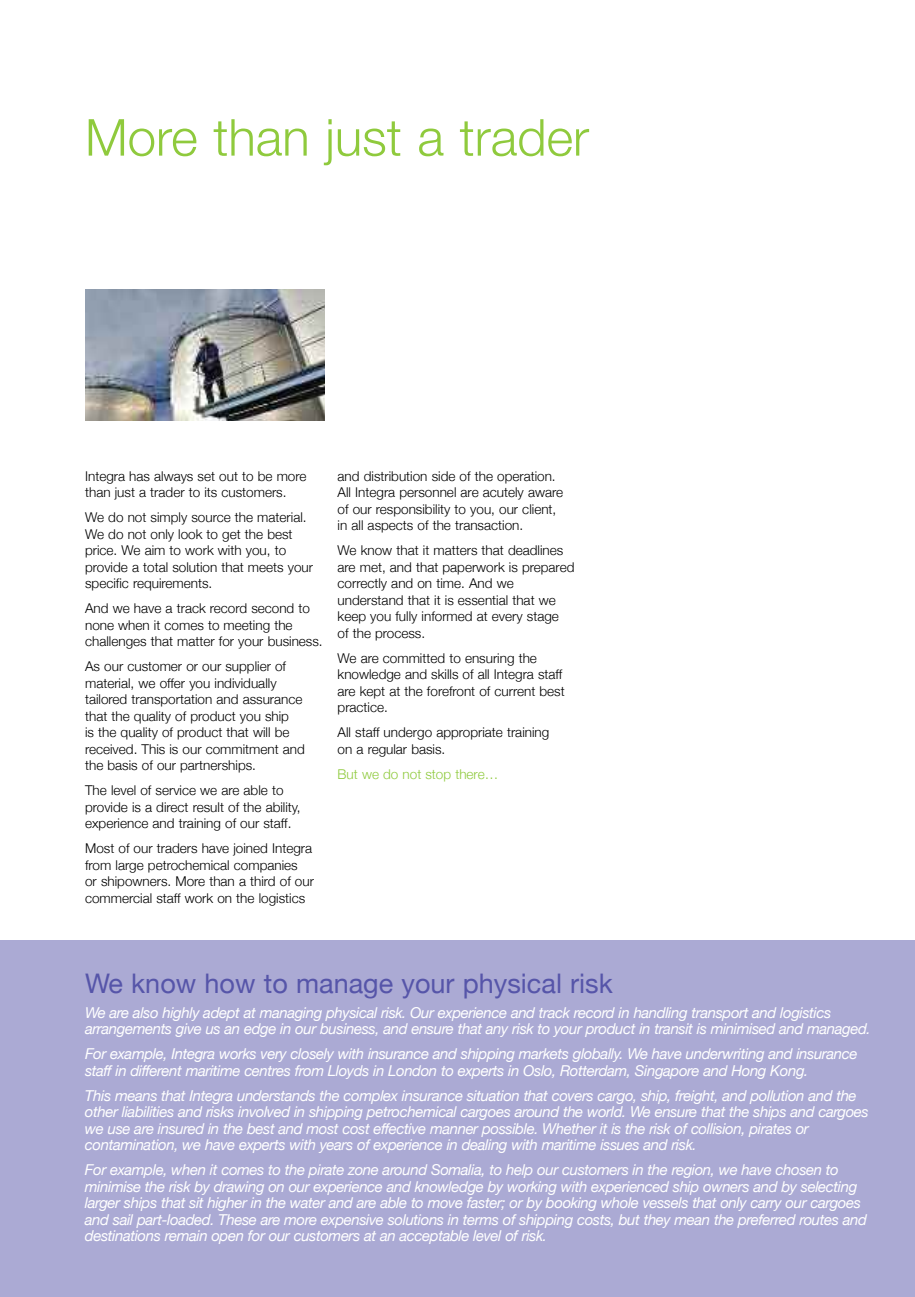
<style>
.page{position:relative;width:915px;height:1297px;background:#fff}
.page>*{position:absolute;margin:0;border:0;box-sizing:border-box;transform-origin:0 0}
.t1{font:300 51px "Helvetica Neue";color:#8fca3d}
.t2{font:27px "Helvetica Neue";color:#5655a9}
.t3{font:italic 15px/16.5px "Helvetica Neue";letter-spacing:-.03em;color:#fff}
.t4{font:300 13.5px/16.5px "Helvetica Neue";color:#000}
.t5{font:300 13.5px "Helvetica Neue";color:#8fca3d}
</style>
<div class="page">
<img style="left:85px;top:289px;width:240px;height:132px">
<img style="left:914px;top:940px;width:1px;height:357px">
<div style="left:0;top:940px;width:914px;height:357px;background:#abaad4"></div>
<p class="t1" style="left:85px;top:106px;width:505px">More than just a trader</p>
<p class="t4" style="left:85px;top:467px;width:223px">Integra has always set out to be more than just a trader to its customers.</p>
<p class="t4" style="left:85px;top:509px;width:229px">We do not simply source the material.<br>We do not only look to get the best price. We aim to work with you, to provide a total solution that meets your specific requirements.</p>
<p class="t4" style="left:85px;top:600px;width:239px">And we have a track record second to none when it comes to meeting the challenges that matter for your business.</p>
<p class="t4" style="left:85px;top:658px;width:221px">As our customer or our supplier of material, we offer you individually tailored transportation and assurance that the quality of product you ship<br>is the quality of product that will be received. This is our commitment and the basis of our partnerships.</p>
<p class="t4" style="left:85px;top:782px;width:217px">The level of service we are able to provide is a direct result of the ability, experience and training of our staff.</p>
<p class="t4" style="left:85px;top:840px;width:230px">Most of our traders have joined Integra from large petrochemical companies<br>or shipowners. More than a third of our commercial staff work on the logistics</p>
<p class="t4" style="left:337px;top:467px;width:227px">and distribution side of the operation.<br>All Integra personnel are acutely aware of our responsibility to you, our client, in all aspects of the transaction.</p>
<p class="t4" style="left:337px;top:542px;width:238px">We know that it matters that deadlines are met, and that paperwork is prepared correctly and on time. And we understand that it is essential that we keep you fully informed at every stage<br>of the process.</p>
<p class="t4" style="left:337px;top:649px;width:228px">We are committed to ensuring the knowledge and skills of all Integra staff are kept at the forefront of current best practice.</p>
<p class="t4" style="left:337px;top:724px;width:213px">All staff undergo appropriate training on a regular basis.</p>
<p class="t5" style="left:337px;top:766px;width:162px">But we do not stop there…</p>
<p class="t2" style="left:85px;top:967px;width:529px">We know how to manage your physical risk</p>
<p class="t3" style="left:85px;top:1004px;width:787px">We are also highly adept at managing physical risk. Our experience and track record in handling transport and logistics arrangements give us an edge in our business, and ensure that any risk to your product in transit is minimised and managed.</p>
<p class="t3" style="left:85px;top:1045px;width:773px">For example, Integra works very closely with insurance and shipping markets globally. We have underwriting and insurance staff in different maritime centres from Lloyds in London to experts in Oslo, Rotterdam, Singapore and Hong Kong.</p>
<p class="t3" style="left:85px;top:1087px;width:785px">This means that Integra understands the complex insurance situation that covers cargo, ship, freight, and pollution and the other liabilities and risks involved in shipping petrochemical cargoes around the world. We ensure that the ships and cargoes we use are insured in the best and most cost effective manner possible. Whether it is the risk of collision, pirates or contamination, we have experts with years of experience in dealing with maritime issues and risk.</p>
<p class="t3" style="left:85px;top:1161px;width:783px">For example, when it comes to the pirate zone around Somalia, to help our customers in the region, we have chosen to minimise the risk by drawing on our experience and knowledge by working with experienced ship owners and by selecting larger ships that sit higher in the water and are able to move faster; or by booking whole vessels that only carry our cargoes and sail part-loaded. These are more expensive solutions in terms of shipping costs, but they mean the preferred routes and destinations remain open for our customers at an acceptable level of risk.</p>
</div>
